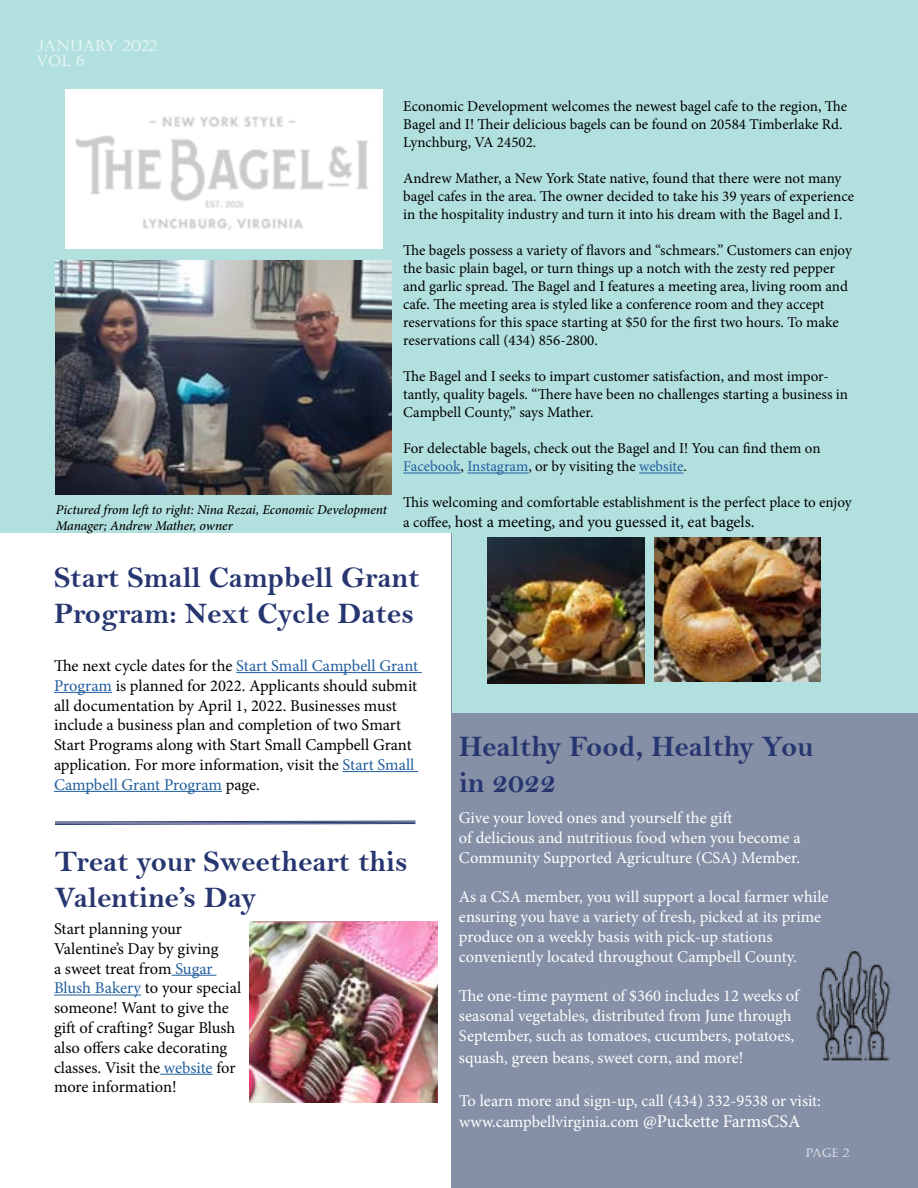
<style>
.page{position:relative;width:918px;height:1188px;background:#fff}
.page>*{position:absolute;margin:0;border:0;box-sizing:border-box;transform-origin:0 0}
.t1{font:30px/36px "Bell MT Bold";color:#273670}
.t2{font:16.5px/19.8px "Minion Pro";color:#fff}
.t3{font:16.5px/19.8px "Minion Pro";letter-spacing:-.005em;color:#000}
.t4{font:15px/18px "Minion Pro";letter-spacing:-.005em;color:#000}
.t5{font:15px "Castellar";color:#fff}
.t6{font:italic 500 13.5px/16.2px "Minion Pro";letter-spacing:-.005em;color:#000}
.t7{font:12px "Castellar";color:#fff}
.s1{color:#215e9e}
.s2{font-size:15px}
.s3{font-size:18px}
</style>
<div class="page">
<div style="left:452px;top:533px;width:466px;height:655px;background:#8590a6"></div>
<div style="left:0;top:0;width:918px;height:533px;background:#b2e0df"></div>
<svg style="left:55px;top:821px;width:361px;height:4px"></svg>
<hr style="left:236px;top:672px;width:186px;height:1px;background:#215e9e">
<hr style="left:54px;top:692px;width:58px;height:1px;background:#215e9e">
<hr style="left:343px;top:771px;width:75px;height:1px;background:#215e9e">
<hr style="left:54px;top:791px;width:168px;height:1px;background:#215e9e">
<hr style="left:172px;top:975px;width:44px;height:1px;background:#215e9e">
<hr style="left:54px;top:995px;width:87px;height:1px;background:#215e9e">
<hr style="left:160px;top:1074px;width:53px;height:1px;background:#215e9e">
<img style="left:249px;top:922px;width:189px;height:181px">
<div style="left:452px;top:533px;width:426px;height:180px;background:#b2e0df"></div>
<div style="left:864px;top:533px;width:54px;height:180px;background:#b2e0df"></div>
<img style="left:56px;top:260px;width:336px;height:234px">
<img style="left:654px;top:538px;width:167px;height:143px">
<hr style="left:403px;top:473px;width:58px;height:1px;background:#215e9e">
<hr style="left:467px;top:473px;width:61px;height:1px;background:#215e9e">
<hr style="left:639px;top:473px;width:44px;height:1px;background:#215e9e">
<img style="left:488px;top:538px;width:156px;height:146px">
<img style="left:65px;top:90px;width:317px;height:159px">
<img style="left:816px;top:950px;width:75px;height:111px">
<p class="t5" style="left:36px;top:37px;width:123px">JANUARY 2022</p>
<p class="t5" style="left:36px;top:52px;width:50px">VOL 6</p>
<p class="t6" style="left:56px;top:501px;width:333px">Pictured from left to right: Nina Rezai, Economic Development<br>Manager; Andrew Mather, owner</p>
<p class="t4" style="left:403px;top:98px;width:446px">Economic Development welcomes the newest bagel cafe to the region, The<br>Bagel and I! Their delicious bagels can be found on 20584 Timberlake Rd.<br>Lynchburg, VA 24502.</p>
<p class="t4" style="left:403px;top:170px;width:452px">Andrew Mather, a New York State native, found that there were not many bagel cafes in the area. The owner decided to take his 39 years of experience in the hospitality industry and turn it into his dream with the Bagel and I.</p>
<p class="t4" style="left:403px;top:242px;width:450px">The bagels possess a variety of flavors and “schmears.” Customers can enjoy the basic plain bagel, or turn things up a notch with the zesty red pepper and garlic spread. The Bagel and I features a meeting area, living room and cafe. The meeting area is styled like a conference room and they accept reservations for this space starting at $50 for the first two hours. To make reservations call (434) 856-2800.</p>
<p class="t4" style="left:403px;top:368px;width:446px">The Bagel and I seeks to impart customer satisfaction, and most impor&shy;tantly, quality bagels. “There have been no challenges starting a business in<br>Campbell County,” says Mather.</p>
<p class="t4" style="left:403px;top:440px;width:419px">For delectable bagels, check out the Bagel and I! You can find them on<br><span class="s1">Facebook</span>, <span class="s1">Instagram</span>, or by visiting the <span class="s1">website</span>.</p>
<p class="t4" style="left:403px;top:494px;width:450px">This welcoming and comfortable establishment is the perfect place to enjoy</p>
<p class="t3" style="left:403px;top:512px;width:353px"><span class="s2">a coffee,</span> host a meeting, and you guessed it, eat bagels.</p>
<h1 class="t1" style="left:54px;top:560px;width:367px">Start Small Campbell Grant<br>Program: Next Cycle Dates</h1>
<p class="t3" style="left:54px;top:656px;width:366px">The next cycle dates for the <span class="s1">Start Small Campbell Grant Program</span> is planned for 2022. Applicants should submit all documentation by April 1, 2022. Businesses must include a business plan and completion of two Smart Start Programs along with Start Small Campbell Grant application. For more information, visit the <span class="s1">Start Small Campbell Grant Program</span> page.</p>
<h1 class="t1" style="left:55px;top:843px;width:354px">Treat your Sweetheart this<br>Valentine’s Day</h1>
<p class="t3" style="left:54px;top:919px;width:189px">Start planning your<br>Valentine’s Day by giving<br>a sweet treat from <span class="s1">Sugar<br>Blush Bakery</span> to your special someone! Want to give the gift of crafting? Sugar Blush also offers cake decorating classes. Visit the <span class="s1">website</span> for more information!</p>
<h1 class="t1" style="left:459px;top:729px;width:356px">Healthy Food, Healthy You in 2022</h1>
<p class="t2" style="left:459px;top:808px;width:343px">Give your loved ones and yourself the gift<br>of delicious and nutritious food when you become a<br>Community Supported Agriculture (CSA) Member.</p>
<p class="t2" style="left:459px;top:887px;width:371px">As a CSA member, you will support a local farmer while ensuring you have a variety of fresh, picked at its prime produce on a weekly basis with pick-up stations conveniently located throughout Campbell County.</p>
<p class="t2" style="left:459px;top:986px;width:342px">The one-time payment of $360 includes 12 weeks of seasonal vegetables, distributed from June through<br>September, such as tomatoes, cucumbers, potatoes,</p>
<p class="t2" style="left:459px;top:1048px;width:286px">squash, green beans, sweet corn, and more!</p>
<p class="t2" style="left:459px;top:1090px;width:364px;line-height:21.6px">To learn more and sign-up, call (434) 332-9538 or visit: www.campbellvirginia.com <span class="s3">@Puckette FarmsCSA</span></p>
<p class="t7" style="left:806px;top:1146px;width:45px">PAGE 2</p>
</div>
